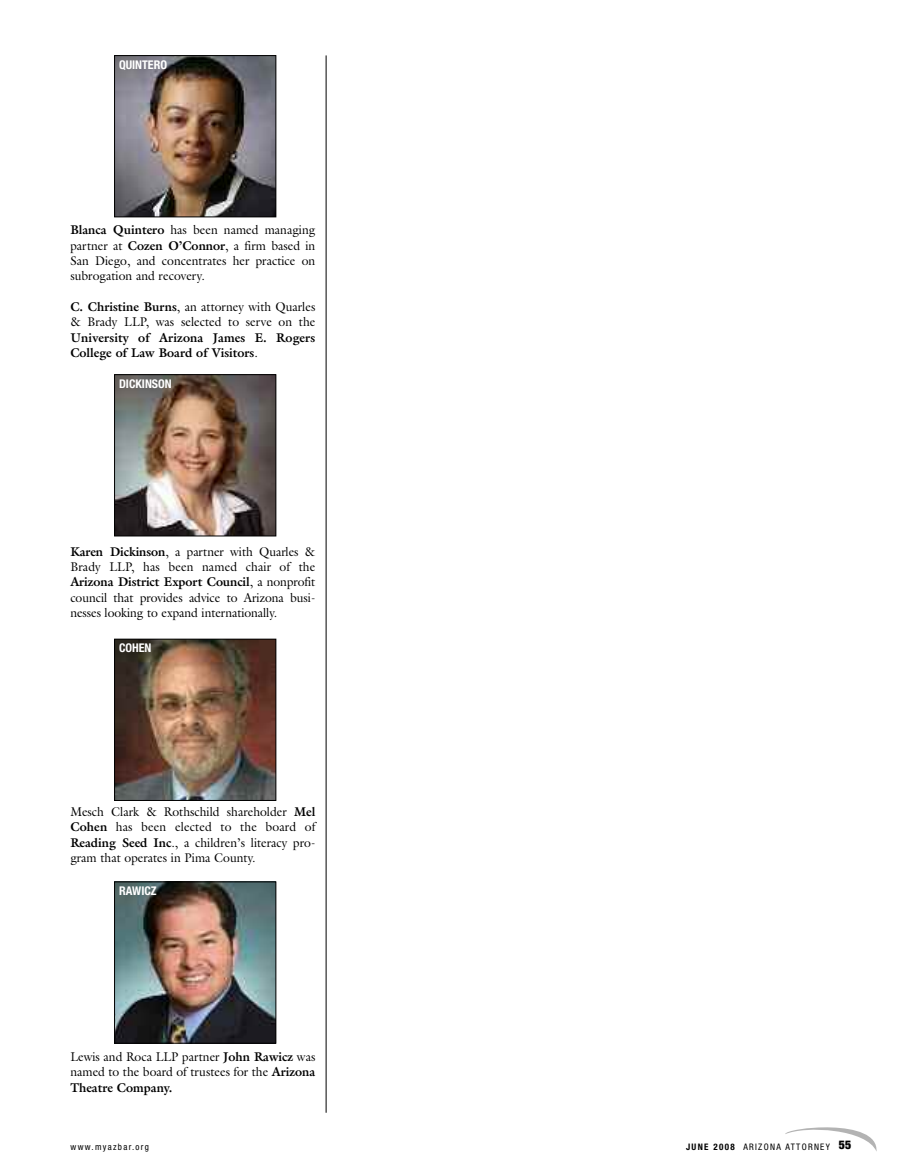
<style>
.page{position:relative;width:905px;height:1175px;background:#fff}
.page>*{position:absolute;margin:0;border:0;box-sizing:border-box;transform-origin:0 0}
.t1{font:12.75px/15.3px "Galliard";color:#000;text-align:justify;scale:.95 1}
.t2{font:700 12.75px/15.3px "Galliard";letter-spacing:.01em;color:#000;scale:.95 1}
.t3{font:700 condensed 12px "Helvetica Neue";color:#fff}
.t4{font:condensed 9px "Helvetica Neue";letter-spacing:.145em;color:#000}
.s1{font-weight:700}
.s2{font-weight:400}
.s3{font-weight:900;font-size:12px}
</style>
<div class="page">
<svg style="left:785px;top:1127px;width:92px;height:24px"></svg>
<img style="left:116px;top:57px;width:158px;height:158px">
<div style="left:114px;top:55px;width:162px;height:162px;border:1px solid #000"></div>
<img style="left:116px;top:376px;width:158px;height:158px">
<div style="left:114px;top:374px;width:162px;height:162px;border:1px solid #000"></div>
<img style="left:116px;top:640px;width:158px;height:158px">
<div style="left:114px;top:638px;width:162px;height:162px;border:1px solid #000"></div>
<img style="left:116px;top:883px;width:158px;height:158px">
<div style="left:114px;top:881px;width:162px;height:162px;border:1px solid #000"></div>
<hr style="left:326px;top:55px;width:1px;height:1057px;background:#000">
<p class="t3" style="left:119px;top:60px;width:49px">QUINTERO</p>
<p class="t1" style="left:70px;top:222px;width:259px"><span class="s1">Blanca Quintero</span> has been named managing partner at <span class="s1">Cozen O’Connor</span>, a firm based in San Diego, and concentrates her practice on subrogation and recovery.</p>
<p class="t1" style="left:70px;top:299px;width:259px"><span class="s1">C. Christine Burns</span>, an attorney with Quarles &amp; Brady LLP, was selected to serve on the</p>
<p class="t2" style="left:70px;top:329px;width:259px">University of Arizona James E. Rogers<br>College of Law Board of Visitors<span class="s2">.</span></p>
<p class="t3" style="left:119px;top:379px;width:54px">DICKINSON</p>
<p class="t1" style="left:70px;top:544px;width:259px"><span class="s1">Karen Dickinson</span>, a partner with Quarles &amp; Brady LLP, has been named chair of the <span class="s1">Arizona District Export Council</span>, a nonprofit council that provides advice to Arizona busi&shy;nesses looking to expand internationally.</p>
<p class="t3" style="left:119px;top:643px;width:34px">COHEN</p>
<p class="t1" style="left:70px;top:804px;width:259px">Mesch Clark &amp; Rothschild shareholder <span class="s1">Mel Cohen</span> has been elected to the board of <span class="s1">Reading Seed Inc</span>., a children’s literacy pro&shy;gram that operates in Pima County.</p>
<p class="t3" style="left:119px;top:886px;width:39px">RAWICZ</p>
<p class="t1" style="left:70px;top:1048px;width:259px">Lewis and Roca LLP partner <span class="s1">John Rawicz</span> was named to the board of trustees for the <span class="s1">Arizona Theatre Company.</span></p>
<p class="t4" style="left:70px;top:1143px;width:80px">www.myazbar.org</p>
<p class="t4" style="left:686px;top:1143px;width:167px"><span class="s1">JUNE 2008</span> ARIZONA ATTORNEY <span class="s3">55</span></p>
</div>
